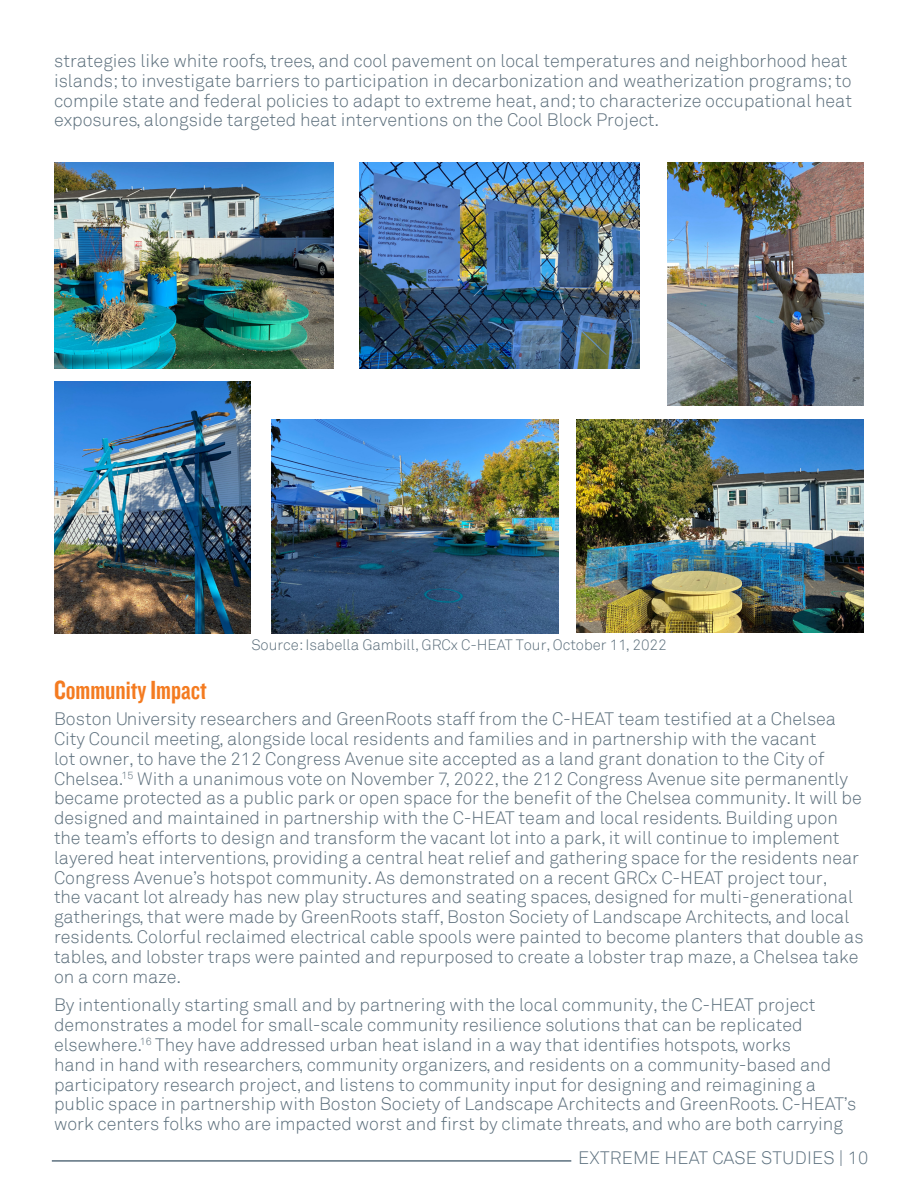
<style>
.page{position:relative;width:918px;height:1188px;background:#fff}
.page>*{position:absolute;margin:0;border:0;box-sizing:border-box;transform-origin:0 0}
.t1{font:27px "Knockout HTF49 Liteweight";color:#f47b20}
.Body{font:300 18px/19.8px "Akkurat";color:#5c6f7c}
.t2{font:300 18px "Akkurat";letter-spacing:.01em;color:#5c707e}
.Source{font:300 15px "Akkurat";color:#5c6f7c}
</style>
<div class="page">
<hr style="left:52px;top:1160px;width:519px;height:2px;background:#5c707e">
<img style="left:360px;top:162px;width:279px;height:207px">
<img style="left:54px;top:382px;width:196px;height:252px">
<img style="left:668px;top:162px;width:196px;height:243px">
<img style="left:576px;top:420px;width:287px;height:212px">
<img style="left:271px;top:420px;width:287px;height:214px">
<img style="left:54px;top:162px;width:279px;height:207px">
<p class="Body" style="left:54px;top:51px;width:800px">strategies like white roofs, trees, and cool pavement on local temperatures and neighborhood heat islands; to investigate barriers to participation in decarbonization and weatherization programs; to compile state and federal policies to adapt to extreme heat, and; to characterize occupational heat exposures, alongside targeted heat interventions on the Cool Block Project.</p>
<p class="Source" style="left:251px;top:636px;width:417px">Source: Isabella Gambill, GRCx C-HEAT Tour, October 11, 2022</p>
<h2 class="t1" style="left:54px;top:678px;width:154px">Community Impact</h2>
<p class="Body" style="left:54px;top:709px;width:811px">Boston University researchers and GreenRoots staff from the C-HEAT team testified at a Chelsea City Council meeting, alongside local residents and families and in partnership with the vacant<br>lot owner, to have the 212 Congress Avenue site accepted as a land grant donation to the City of Chelsea.<sup>15</sup> With a unanimous vote on November 7, 2022, the 212 Congress Avenue site permanently became protected as a public park or open space for the benefit of the Chelsea community. It will be designed and maintained in partnership with the C-HEAT team and local residents. Building upon the team’s efforts to design and transform the vacant lot into a park, it will continue to implement layered heat interventions, providing a central heat relief and gathering space for the residents near Congress Avenue’s hotspot community. As demonstrated on a recent GRCx C-HEAT project tour,<br>the vacant lot already has new play structures and seating spaces, designed for multi-generational gatherings, that were made by GreenRoots staff, Boston Society of Landscape Architects, and local residents. Colorful reclaimed electrical cable spools were painted to become planters that double as tables, and lobster traps were painted and repurposed to create a lobster trap maze, a Chelsea take on a corn maze.</p>
<p class="Body" style="left:54px;top:996px;width:804px">By intentionally starting small and by partnering with the local community, the C-HEAT project demonstrates a model for small-scale community resilience solutions that can be replicated elsewhere.<sup>16</sup> They have addressed urban heat island in a way that identifies hotspots, works<br>hand in hand with researchers, community organizers, and residents on a community-based and participatory research project, and listens to community input for designing and reimagining a public space in partnership with Boston Society of Landscape Architects and GreenRoots. C-HEAT’s work centers folks who are impacted worst and first by climate threats, and who are both carrying</p>
<p class="t2" style="left:578px;top:1147px;width:292px">EXTREME HEAT CASE STUDIES | 10</p>
</div>
